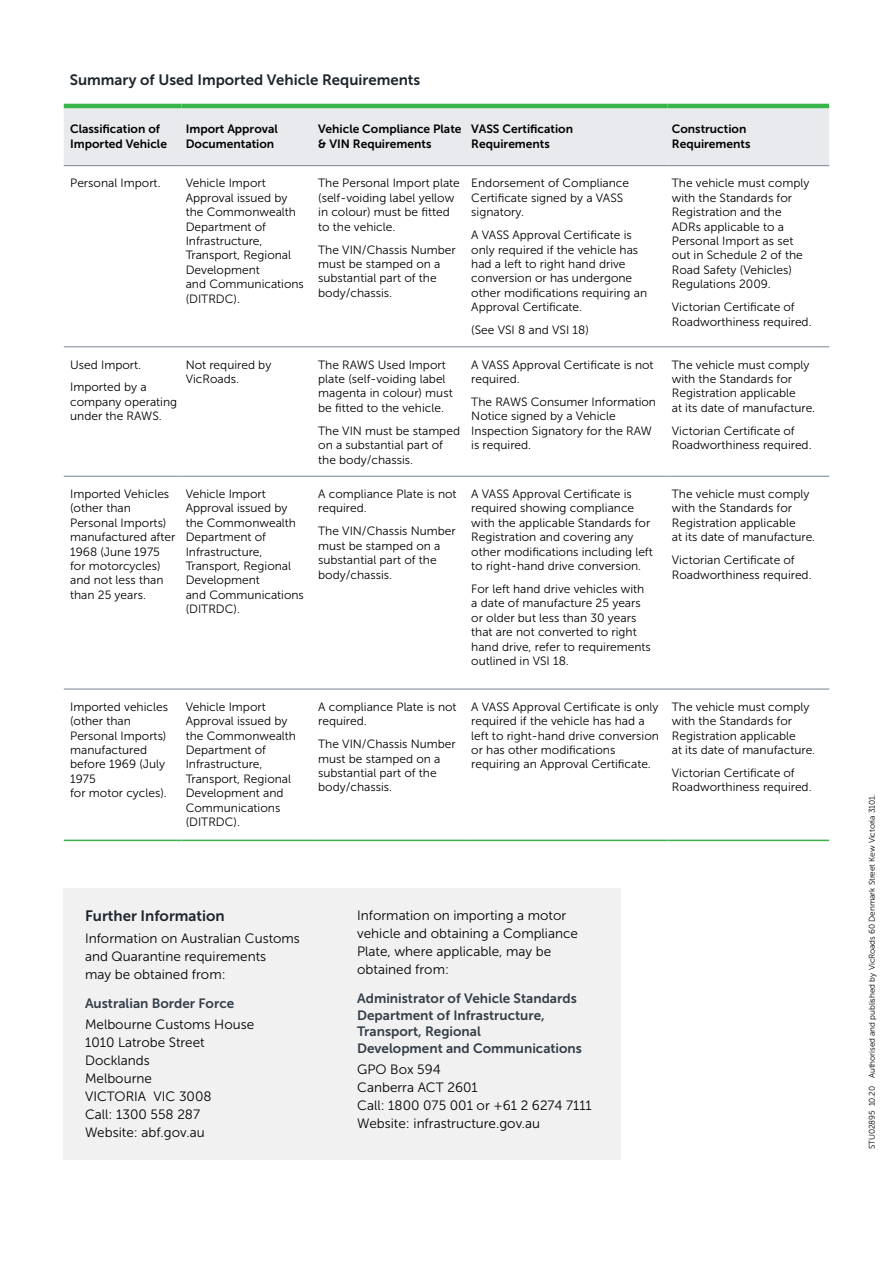
<style>
.page{position:relative;width:893px;height:1263px;background:#fff}
.page>*{position:absolute;margin:0;border:0;box-sizing:border-box;transform-origin:0 0}
.t1{font:15px "Museo Sans 700";color:#1d252c}
.t2{font:13.5px/18px "Museo Sans 300";color:#000}
.t3{font:13.5px/16.5px "Museo Sans 700";color:#343e48}
.t4{font:12px/14.4px "Museo Sans 300";color:#000}
.t5{font:12px/14.4px "Museo Sans 700";color:#000}
.t6{font:8.25px "Museo Sans 300";letter-spacing:-.01em;color:#000}
</style>
<div class="page">
<div style="left:64px;top:888px;width:557px;height:271px;background:#f1f1f2"></div>
<div style="left:64px;top:108px;width:765px;height:57px;background:#e9eaed"></div>
<hr style="left:64px;top:347px;width:117px;height:1px;background:#77848f">
<hr style="left:181px;top:347px;width:133px;height:1px;background:#77848f">
<hr style="left:314px;top:347px;width:153px;height:1px;background:#77848f">
<hr style="left:467px;top:347px;width:201px;height:1px;background:#77848f">
<hr style="left:668px;top:347px;width:161px;height:1px;background:#77848f">
<hr style="left:64px;top:476px;width:117px;height:1px;background:#77848f">
<hr style="left:181px;top:476px;width:133px;height:1px;background:#77848f">
<hr style="left:314px;top:476px;width:153px;height:1px;background:#77848f">
<hr style="left:467px;top:476px;width:201px;height:1px;background:#77848f">
<hr style="left:668px;top:476px;width:161px;height:1px;background:#77848f">
<hr style="left:64px;top:689px;width:117px;height:1px;background:#77848f">
<hr style="left:181px;top:689px;width:133px;height:1px;background:#77848f">
<hr style="left:314px;top:689px;width:153px;height:1px;background:#77848f">
<hr style="left:467px;top:689px;width:201px;height:1px;background:#77848f">
<hr style="left:668px;top:689px;width:161px;height:1px;background:#77848f">
<hr style="left:64px;top:165px;width:117px;height:1px;background:#77848f">
<hr style="left:181px;top:165px;width:133px;height:1px;background:#77848f">
<hr style="left:314px;top:165px;width:153px;height:1px;background:#77848f">
<hr style="left:467px;top:165px;width:201px;height:1px;background:#77848f">
<hr style="left:668px;top:165px;width:161px;height:1px;background:#77848f">
<hr style="left:64px;top:104px;width:117px;height:4px;background:#39b54a">
<hr style="left:181px;top:104px;width:133px;height:4px;background:#39b54a">
<hr style="left:314px;top:104px;width:153px;height:4px;background:#39b54a">
<hr style="left:467px;top:104px;width:201px;height:4px;background:#39b54a">
<hr style="left:668px;top:104px;width:161px;height:4px;background:#39b54a">
<hr style="left:64px;top:840px;width:117px;height:1px;background:#3fae49">
<hr style="left:181px;top:840px;width:133px;height:1px;background:#3fae49">
<hr style="left:314px;top:840px;width:153px;height:1px;background:#3fae49">
<hr style="left:467px;top:840px;width:201px;height:1px;background:#3fae49">
<hr style="left:668px;top:840px;width:161px;height:1px;background:#3fae49">
<p class="t1" style="left:70px;top:72px;width:352px">Summary of Used Imported Vehicle Requirements</p>
<p class="t5" style="left:70px;top:122px;width:98px">Classification of<br>Imported Vehicle</p>
<p class="t5" style="left:186px;top:122px;width:94px">Import Approval<br>Documentation</p>
<p class="t5" style="left:318px;top:122px;width:145px">Vehicle Compliance Plate &amp; VIN Requirements</p>
<p class="t5" style="left:471px;top:122px;width:103px">VASS Certification<br>Requirements</p>
<p class="t5" style="left:672px;top:122px;width:80px">Construction<br>Requirements</p>
<p class="t4" style="left:70px;top:176px;width:92px">Personal Import.</p>
<p class="t4" style="left:186px;top:176px;width:120px">Vehicle Import<br>Approval issued by the Commonwealth<br>Department of<br>Infrastructure,<br>Transport, Regional<br>Development<br>and Communications (DITRDC).</p>
<p class="t4" style="left:318px;top:176px;width:143px">The Personal Import plate (self-voiding label yellow in colour) must be fitted to the vehicle.</p>
<p class="t4" style="left:471px;top:176px;width:159px">Endorsement of Compliance<br>Certificate signed by a VASS signatory.</p>
<p class="t4" style="left:471px;top:228px;width:177px">A VASS Approval Certificate is only required if the vehicle has had a left to right hand drive conversion or has undergone other modifications requiring an<br>Approval Certificate.</p>
<p class="t4" style="left:471px;top:323px;width:119px">(See VSI 8 and VSI 18)</p>
<p class="t4" style="left:672px;top:176px;width:139px">The vehicle must comply with the Standards for<br>Registration and the<br>ADRs applicable to a<br>Personal Import as set out in Schedule 2 of the<br>Road Safety (Vehicles)<br>Regulations 2009.</p>
<p class="t4" style="left:672px;top:300px;width:141px">Victorian Certificate of<br>Roadworthiness required.</p>
<p class="t4" style="left:318px;top:242px;width:139px">The VIN/Chassis Number must be stamped on a substantial part of the body/chassis.</p>
<p class="t4" style="left:70px;top:353px;width:78px;line-height:23px">Used Import.<br>Imported by a</p>
<p class="t4" style="left:70px;top:395px;width:109px">company operating under the RAWS.</p>
<p class="t4" style="left:186px;top:357px;width:87px">Not required by<br>VicRoads.</p>
<p class="t4" style="left:318px;top:357px;width:136px">The RAWS Used Import plate (self-voiding label magenta in colour) must be fitted to the vehicle.</p>
<p class="t4" style="left:318px;top:423px;width:143px">The VIN must be stamped on a substantial part of the body/chassis.</p>
<p class="t4" style="left:70px;top:487px;width:107px">Imported Vehicles (other than<br>Personal Imports) manufactured after<br>1968 (June 1975 for motorcycles) and not less than than 25 years.</p>
<p class="t4" style="left:186px;top:487px;width:120px">Vehicle Import<br>Approval issued by the Commonwealth<br>Department of<br>Infrastructure,<br>Transport, Regional<br>Development<br>and Communications (DITRDC).</p>
<p class="t4" style="left:318px;top:487px;width:140px">A compliance Plate is not required.</p>
<p class="t4" style="left:318px;top:524px;width:139px">The VIN/Chassis Number must be stamped on a substantial part of the body/chassis.</p>
<p class="t4" style="left:471px;top:357px;width:184px">A VASS Approval Certificate is not required.</p>
<p class="t4" style="left:471px;top:395px;width:186px">The RAWS Consumer Information<br>Notice signed by a Vehicle<br>Inspection Signatory for the RAW is required.</p>
<p class="t4" style="left:471px;top:487px;width:183px">A VASS Approval Certificate is required showing compliance with the applicable Standards for<br>Registration and covering any other modifications including left to right-hand drive conversion.</p>
<p class="t4" style="left:471px;top:582px;width:181px">For left hand drive vehicles with a date of manufacture 25 years or older but less than 30 years that are not converted to right hand drive, refer to requirements outlined in VSI 18.</p>
<p class="t4" style="left:672px;top:357px;width:145px">The vehicle must comply with the Standards for<br>Registration applicable<br>at its date of manufacture.</p>
<p class="t4" style="left:672px;top:423px;width:141px">Victorian Certificate of<br>Roadworthiness required.</p>
<p class="t4" style="left:672px;top:487px;width:145px">The vehicle must comply with the Standards for<br>Registration applicable<br>at its date of manufacture.</p>
<p class="t4" style="left:672px;top:553px;width:141px">Victorian Certificate of<br>Roadworthiness required.</p>
<p class="t4" style="left:70px;top:700px;width:99px">Imported vehicles (other than<br>Personal Imports) manufactured before 1969 (July<br>1975<br>for motor cycles).</p>
<p class="t4" style="left:186px;top:700px;width:112px">Vehicle Import<br>Approval issued by the Commonwealth<br>Department of<br>Infrastructure,<br>Transport, Regional<br>Development and<br>Communications (DITRDC).</p>
<p class="t4" style="left:318px;top:700px;width:140px">A compliance Plate is not required.</p>
<p class="t4" style="left:318px;top:737px;width:139px">The VIN/Chassis Number must be stamped on a substantial part of the body/chassis.</p>
<p class="t4" style="left:471px;top:700px;width:189px">A VASS Approval Certificate is only required if the vehicle has had a left to right-hand drive conversion or has other modifications requiring an Approval Certificate.</p>
<p class="t4" style="left:672px;top:700px;width:145px">The vehicle must comply with the Standards for<br>Registration applicable<br>at its date of manufacture.</p>
<p class="t4" style="left:672px;top:766px;width:141px">Victorian Certificate of<br>Roadworthiness required.</p>
<p class="t1" style="left:85px;top:907px;width:141px">Further Information</p>
<p class="t2" style="left:85px;top:930px;width:216px">Information on Australian Customs and Quarantine requirements<br>may be obtained from:</p>
<p class="t3" style="left:85px;top:995px;width:151px">Australian Border Force</p>
<p class="t2" style="left:85px;top:1016px;width:171px">Melbourne Customs House<br>1010 Latrobe Street<br>Docklands<br>Melbourne<br>VICTORIA VIC 3008<br>Call: 1300 558 287<br>Website: abf.gov.au</p>
<p class="t2" style="left:357px;top:906px;width:222px">Information on importing a motor vehicle and obtaining a Compliance<br>Plate, where applicable, may be obtained from:</p>
<p class="t3" style="left:357px;top:990px;width:226px">Administrator of Vehicle Standards<br>Department of Infrastructure,<br>Transport, Regional<br>Development and Communications</p>
<p class="t2" style="left:357px;top:1060px;width:236px">GPO Box 594<br>Canberra ACT 2601<br>Call: 1800 075 001 or +61 2 6274 7111<br>Website: infrastructure.gov.au</p>
<p class="t6" style="left:867px;top:1149px;width:357px;rotate:-90deg">STU02895 10.20 Authorised and published by VicRoads 60 Denmark Street Kew Victoria 3101.</p>
</div>
